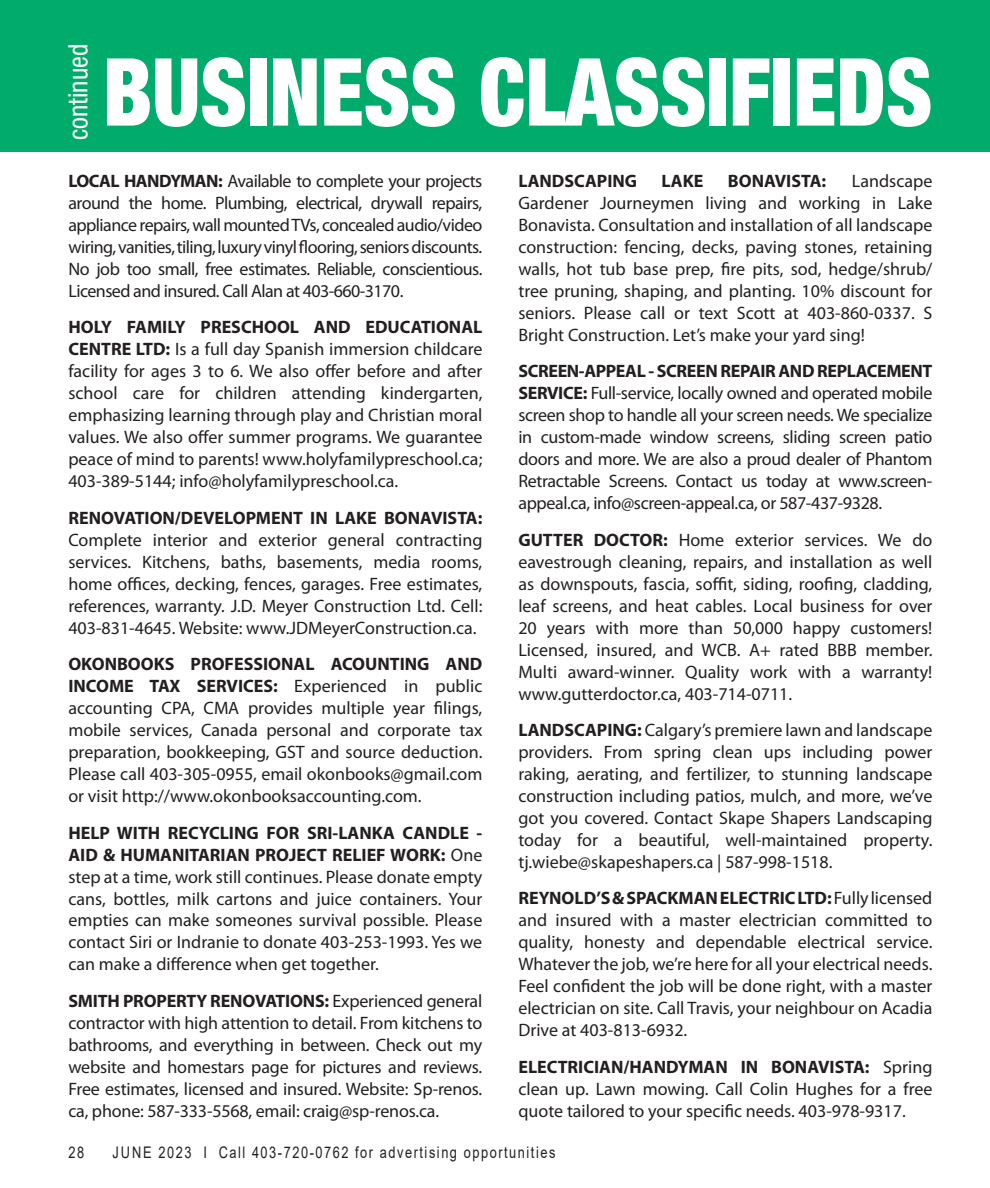
<style>
.page{position:relative;width:990px;height:1188px;background:#fff}
.page>*{position:absolute;margin:0;border:0;box-sizing:border-box;transform-origin:0 0}
.t1{font:900 condensed 94px "Helvetica Neue LT Std";color:#fff;scale:.92 1}
.t2{font:condensed 26.8px "Helvetica Neue LT Std";color:#fff}
.t3{font:18px/22px "Myriad Pro";color:#231f20;text-align:justify}
.t4{font:700 18px "Myriad Pro";color:#231f20}
.t5{font:16px "Arial";letter-spacing:.12em;color:#231f20;scale:.8 1}
.s1{font-weight:700}
</style>
<div class="page">
<div style="left:0;top:0;width:990px;height:152px;background:#00ab6b"></div>
<h2 class="t2" style="left:63px;top:140px;width:98px;rotate:-90deg">continued</h2>
<h1 class="t1" style="left:103px;top:34px;width:903px">BUSINESS CLASSIFIEDS</h1>
<p class="t3" style="left:68px;top:170px;width:416px"><span class="s1">LOCAL HANDYMAN:</span> Available to complete your projects around the home. Plumbing, electrical, drywall repairs, appliance repairs, wall mounted TVs, concealed audio/video wiring, vanities, tiling, luxury vinyl flooring, seniors discounts.<br>No job too small, free estimates. Reliable, conscientious.<br>Licensed and insured. Call Alan at 403-660-3170.</p>
<p class="t3" style="left:68px;top:316px;width:416px"><span class="s1">HOLY FAMILY PRESCHOOL AND EDUCATIONAL CENTRE LTD:</span> Is a full day Spanish immersion childcare facility for ages 3 to 6. We also offer before and after school care for children attending kindergarten, emphasizing learning through play and Christian moral values. We also offer summer programs. We guarantee peace of mind to parents! www.holyfamilypreschool.ca; 403-389-5144; info@holyfamilypreschool.ca.</p>
<p class="t4" style="left:68px;top:506px;width:416px">RENOVATION/DEVELOPMENT IN LAKE BONAVISTA:</p>
<p class="t3" style="left:68px;top:528px;width:416px">Complete interior and exterior general contracting services. Kitchens, baths, basements, media rooms, home offices, decking, fences, garages. Free estimates, references, warranty. J.D. Meyer Construction Ltd. Cell:<br>403-831-4645. Website: www.JDMeyerConstruction.ca.</p>
<p class="t3" style="left:68px;top:653px;width:416px"><span class="s1">OKONBOOKS PROFESSIONAL ACOUNTING AND INCOME TAX SERVICES:</span> Experienced in public accounting CPA, CMA provides multiple year filings, mobile services, Canada personal and corporate tax preparation, bookkeeping, GST and source deduction.<br>Please call 403-305-0955, email okonbooks@gmail.com or visit http://www.okonbooksaccounting.com.</p>
<p class="t3" style="left:68px;top:821px;width:416px"><span class="s1">HELP WITH RECYCLING FOR SRI-LANKA CANDLE - AID &amp; HUMANITARIAN PROJECT RELIEF WORK:</span> One step at a time, work still continues. Please donate empty cans, bottles, milk cartons and juice containers. Your empties can make someones survival possible. Please contact Siri or Indranie to donate 403-253-1993. Yes we can make a difference when get together.</p>
<p class="t3" style="left:68px;top:990px;width:416px"><span class="s1">SMITH PROPERTY RENOVATIONS:</span> Experienced general contractor with high attention to detail. From kitchens to bathrooms, and everything in between. Check out my website and homestars page for pictures and reviews.<br>Free estimates, licensed and insured. Website: Sp-renos. ca, phone: 587-333-5568, email: craig@sp-renos.ca.</p>
<p class="t3" style="left:518px;top:170px;width:416px;text-indent:334px">Landscape Gardener Journeymen living and working in Lake Bonavista. Consultation and installation of all landscape construction: fencing, decks, paving stones, retaining walls, hot tub base prep, fire pits, sod, hedge/shrub/ tree pruning, shaping, and planting. 10% discount for seniors. Please call or text Scott at 403-860-0337. S Bright Construction. Let’s make your yard sing!</p>
<p class="t3" style="left:518px;top:360px;width:416px"><span class="s1">SCREEN-APPEAL - SCREEN REPAIR AND REPLACEMENT SERVICE:</span> Full-service, locally owned and operated mobile screen shop to handle all your screen needs. We specialize in custom-made window screens, sliding screen patio doors and more. We are also a proud dealer of Phantom Retractable Screens. Contact us today at www.screen&shy;appeal.ca, info@screen-appeal.ca, or 587-437-9328.</p>
<p class="t3" style="left:518px;top:528px;width:416px"><span class="s1">GUTTER DOCTOR:</span> Home exterior services. We do eavestrough cleaning, repairs, and installation as well as downspouts, fascia, soffit, siding, roofing, cladding, leaf screens, and heat cables. Local business for over 20 years with more than 50,000 happy customers!<br>Licensed, insured, and WCB. A+ rated BBB member.<br>Multi award-winner. Quality work with a warranty! www.gutterdoctor.ca, 403-714-0711.</p>
<p class="t3" style="left:518px;top:719px;width:416px"><span class="s1">LANDSCAPING:</span> Calgary’s premiere lawn and landscape providers. From spring clean ups including power raking, aerating, and fertilizer, to stunning landscape construction including patios, mulch, and more, we’ve got you covered. Contact Skape Shapers Landscaping today for a beautiful, well-maintained property. tj.wiebe@skapeshapers.ca | 587-998-1518.</p>
<p class="t3" style="left:518px;top:887px;width:416px"><span class="s1">REYNOLD’S &amp; SPACKMAN ELECTRIC LTD:</span> Fully licensed and insured with a master electrician committed to quality, honesty and dependable electrical service.<br>Whatever the job, we’re here for all your electrical needs.<br>Feel confident the job will be done right, with a master electrician on site. Call Travis, your neighbour on Acadia Drive at 403-813-6932.</p>
<p class="t3" style="left:518px;top:1055px;width:416px"><span class="s1">ELECTRICIAN/HANDYMAN IN BONAVISTA:</span> Spring clean up. Lawn mowing. Call Colin Hughes for a free quote tailored to your specific needs. 403-978-9317.</p>
<p class="t4" style="left:518px;top:169px;width:120px">LANDSCAPING</p>
<p class="t4" style="left:662px;top:169px;width:43px">LAKE</p>
<p class="t4" style="left:728px;top:169px;width:100px">BONAVISTA:</p>
<p class="t5" style="left:68px;top:1141px;width:21px">28</p>
<p class="t5" style="left:112px;top:1141px;width:555px">JUNE 2023 I Call 403-720-0762 for advertising opportunities</p>
</div>
